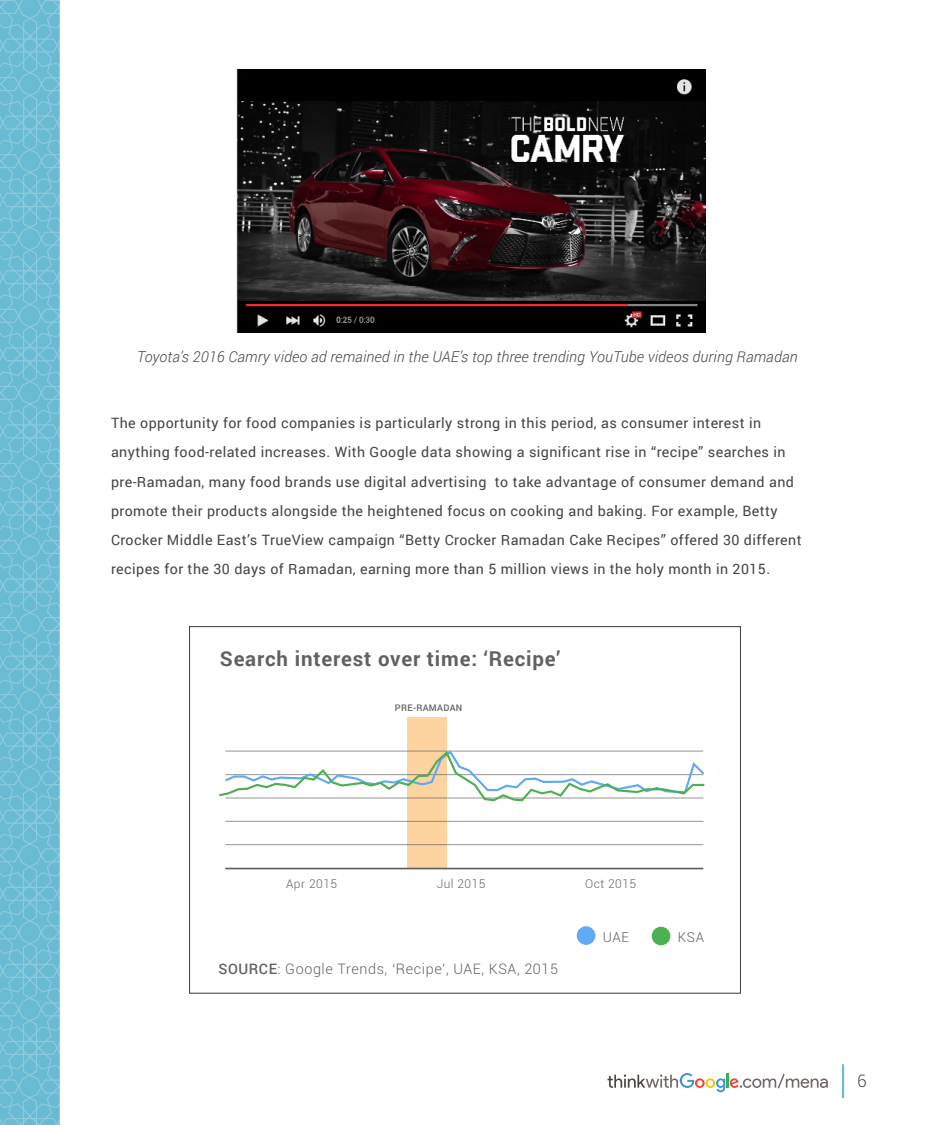
<style>
.page{position:relative;width:930px;height:1125px;background:#fff}
.page>*{position:absolute;margin:0;border:0;box-sizing:border-box;transform-origin:0 0}
.t1{font:700 20.48px "Roboto";letter-spacing:.04em;color:#616161}
.t2{font:300 17.25px "Roboto";color:#444}
.t3{font:italic 300 15px "Roboto";letter-spacing:.01em;color:#444}
.t4{font:300 14.4px "Roboto";letter-spacing:.04em;color:#616161}
.t5{font:14.25px/29.2px "Roboto";letter-spacing:.03em;color:#444}
.t6{font:300 13.65px "Roboto";letter-spacing:.04em;color:#616161}
.t7{font:300 12px "Roboto";letter-spacing:.04em;color:#616161}
.t8{font:500 9.07px "Roboto";letter-spacing:.04em;color:#616161}
.s1{font-weight:500}
</style>
<div class="page">
<div style="left:408px;top:717px;width:39px;height:151px;background:#fdd39f"></div>
<svg style="left:0;top:0;width:60px;height:1125px;background:#70bdd5"></svg>
<svg style="left:608px;top:1073px;width:220px;height:19px"></svg>
<hr style="left:842px;top:1064px;width:2px;height:34px;background:#69bad3">
<hr style="left:225px;top:868px;width:478px;height:1px;background:#616161">
<hr style="left:225px;top:844px;width:478px;height:1px;background:#616161">
<hr style="left:225px;top:821px;width:478px;height:1px;background:#616161">
<svg style="left:219px;top:749px;width:486px;height:53px"></svg>
<div style="left:577px;top:926px;width:18px;height:19px;background:#5fa9f5;border-radius:50%"></div>
<div style="left:652px;top:927px;width:18px;height:18px;background:#4caf50;border-radius:50%"></div>
<img style="left:236px;top:70px;width:470px;height:262px">
<p class="t3" style="left:137px;top:346px;width:662px">Toyota’s 2016 Camry video ad remained in the UAE’s top three trending YouTube videos during Ramadan</p>
<p class="t5" style="left:111px;top:408px;width:692px">The opportunity for food companies is particularly strong in this period, as consumer interest in anything food-related increases. With Google data showing a significant rise in “recipe” searches in pre-Ramadan, many food brands use digital advertising to take advantage of consumer demand and promote their products alongside the heightened focus on cooking and baking. For example, Betty Crocker Middle East’s TrueView campaign “Betty Crocker Ramadan Cake Recipes” offered 30 different recipes for the 30 days of Ramadan, earning more than 5 million views in the holy month in 2015.</p>
<h1 class="t1" style="left:220px;top:644px;width:342px">Search interest over time: ‘Recipe’</h1>
<p class="t8" style="left:395px;top:701px;width:69px">PRE-RAMADAN</p>
<p class="t7" style="left:286px;top:875px;width:53px">Apr 2015</p>
<p class="t7" style="left:437px;top:875px;width:50px">Jul 2015</p>
<p class="t7" style="left:585px;top:875px;width:53px">Oct 2015</p>
<p class="t4" style="left:218px;top:959px;width:341px"><span class="s1">SOURCE</span>: Google Trends, ‘Recipe’, UAE, KSA, 2015</p>
<p class="t6" style="left:603px;top:927px;width:27px">UAE</p>
<p class="t6" style="left:678px;top:928px;width:28px">KSA</p>
<p class="t2" style="left:857px;top:1069px;width:11px">6</p>
</div>
